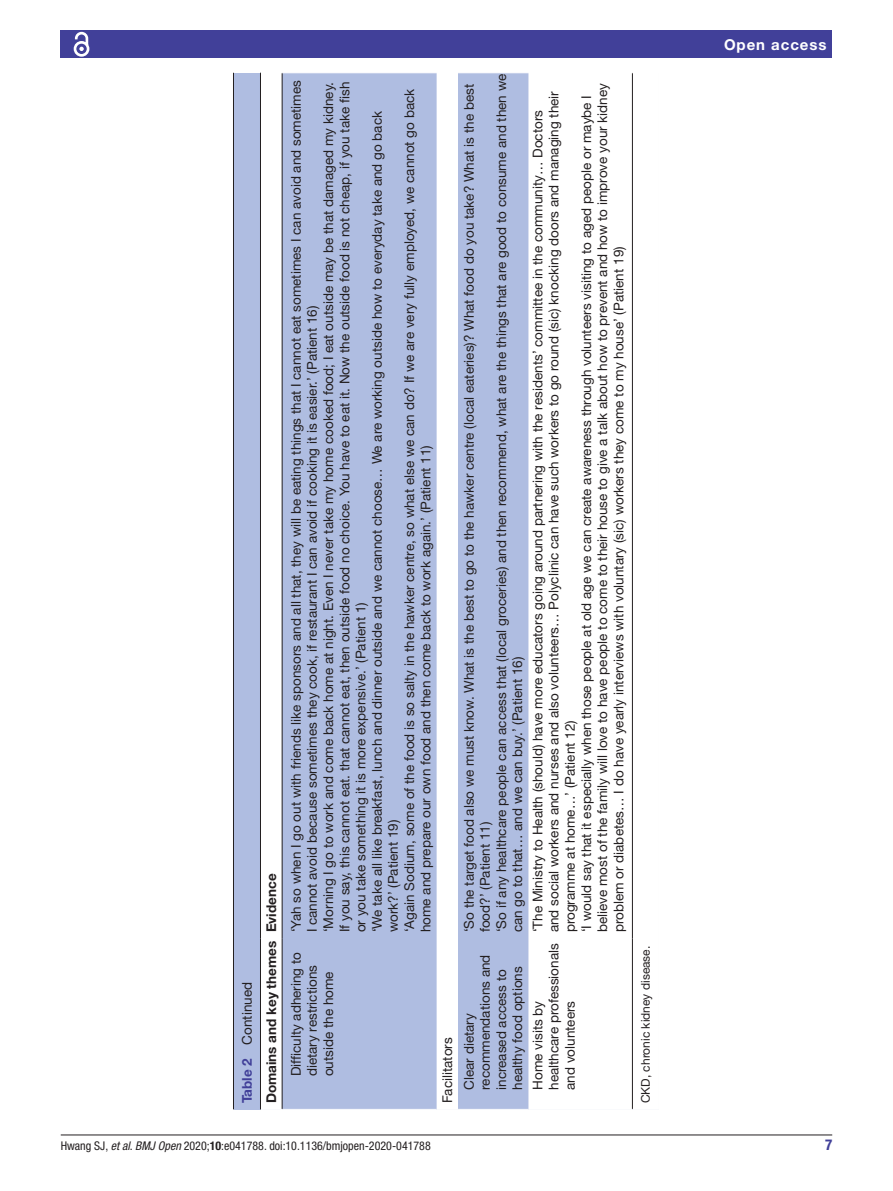
<style>
.page{position:relative;width:893px;height:1191px;background:#fff}
.page>*{position:absolute;margin:0;border:0;box-sizing:border-box;transform-origin:0 0}
.t1{font:700 15px "Helvetica Neue LT Std";letter-spacing:.065em;color:#fff}
.t2{font:700 condensed 15px "Helvetica Neue LT Std";color:#414099}
.t3{font:13.5px/16.2px "Helvetica Neue LT Std";color:#231f20}
.t4{font:700 13.5px "Helvetica Neue LT Std";color:#231f20}
.t5{font:700 13.5px "Helvetica Neue LT Std";color:#414099}
.t6{font:condensed 12px "Helvetica Neue LT Std";color:#231f20}
.t7{font:12px "Helvetica Neue LT Std";color:#231f20}
.s1{font-style:italic}
.s2{font-weight:700}
</style>
<div class="page">
<hr style="left:61px;top:1134px;width:771px;height:1px;background:#231f20">
<div style="left:61px;top:31px;width:771px;height:27px;background:#414099"></div>
<svg style="left:73px;top:31px;width:17px;height:26px"></svg>
<svg style="left:281px;top:73px;width:351px;height:1036px"></svg>
<svg style="left:283px;top:73px;width:245px;height:1036px;background:#b5c2e3"></svg>
<hr style="left:260px;top:938px;width:1px;height:171px;background:#231f20">
<hr style="left:282px;top:938px;width:1px;height:171px;background:#231f20">
<hr style="left:260px;top:73px;width:1px;height:865px;background:#231f20">
<hr style="left:282px;top:73px;width:1px;height:865px;background:#231f20">
<hr style="left:632px;top:73px;width:1px;height:865px;background:#231f20">
<hr style="left:632px;top:938px;width:1px;height:171px;background:#231f20">
<div style="left:234px;top:73px;width:18px;height:1036px;background:#afbde1"></div>
<hr style="left:233px;top:73px;width:1px;height:1036px;background:#231f20">
<p class="t3" style="left:239px;top:1044px;width:64px;rotate:-90deg">Continued</p>
<p class="t5" style="left:239px;top:1103px;width:47px;rotate:-90deg">Table 2</p>
<p class="t4" style="left:263px;top:1103px;width:231px;rotate:-90deg">Domains and key themes Evidence</p>
<p class="t3" style="left:288px;top:932px;width:853px;rotate:-90deg">‘Yah so when I go out with friends like sponsors and all that, they will be eating things that I cannot eat sometimes I can avoid and sometimes I cannot avoid because sometimes they cook, if restaurant I can avoid if cooking it is easier.’ (Patient 16)<br>‘Morning I go to work and come back home at night. Even I never take my home cooked food; I eat outside may be that damaged my kidney.<br>If you say, this cannot eat. that cannot eat, then outside food no choice. You have to eat it. Now the outside food is not cheap, if you take fish or you take something it is more expensive.’ (Patient 1)<br>‘We take all like breakfast, lunch and dinner outside and we cannot choose… We are working outside how to everyday take and go back work?’ (Patient 19)<br>‘Again Sodium, some of the food is so salty in the hawker centre, so what else we can do? If we are very fully employed, we cannot go back home and prepare our own food and then come back to work again.’ (Patient 11)</p>
<p class="t3" style="left:288px;top:1076px;width:126px;rotate:-90deg">Difficulty adhering to dietary restrictions outside the home</p>
<p class="t3" style="left:461px;top:932px;width:860px;rotate:-90deg">‘So the target food also we must know. What is the best to go to the hawker centre (local eateries)? What food do you take? What is the best food?’ (Patient 11)<br>‘So if any healthcare people can access that (local groceries) and then recommend, what are the things that are good to consume and then we can go to that… and we can buy.’ (Patient 16)</p>
<p class="t3" style="left:529px;top:932px;width:850px;rotate:-90deg">‘The Ministry to Health (should) have more educators going around partnering with the residents’ committee in the community… Doctors<br>and social workers and nurses and also volunteers… Polyclinic can have such workers to go round (sic) knocking doors and managing their programme at home…’ (Patient 12)<br>‘I would say that it especially when those people at old age we can create awareness through volunteers visiting to aged people or maybe I believe most of the family will love to have people to come to their house to give a talk about how to prevent and how to improve your kidney problem or diabetes… I do have yearly interviews with voluntary (sic) workers they come to my house’ (Patient 19)</p>
<p class="t3" style="left:529px;top:1089px;width:148px;rotate:-90deg">Home visits by healthcare professionals and volunteers</p>
<p class="t3" style="left:477px;top:1089px;width:137px;rotate:-90deg">recommendations and increased access to healthy food options</p>
<p class="t3" style="left:436px;top:1089px;width:78px;line-height:21.6px;text-indent:-13px;rotate:-90deg">Facilitators<br>Clear dietary</p>
<p class="t7" style="left:639px;top:1103px;width:159px;rotate:-90deg">CKD, chronic kidney disease.</p>
<p class="t1" style="left:724px;top:35px;width:104px">Open access</p>
<p class="t6" style="left:61px;top:1138px;width:372px">Hwang SJ, <span class="s1">et al</span>. <span class="s1">BMJ Open</span> 2020;<span class="s2">10</span>:e041788. doi:10.1136/bmjopen-2020-041788</p>
<p class="t2" style="left:825px;top:1135px;width:9px">7</p>
</div>
